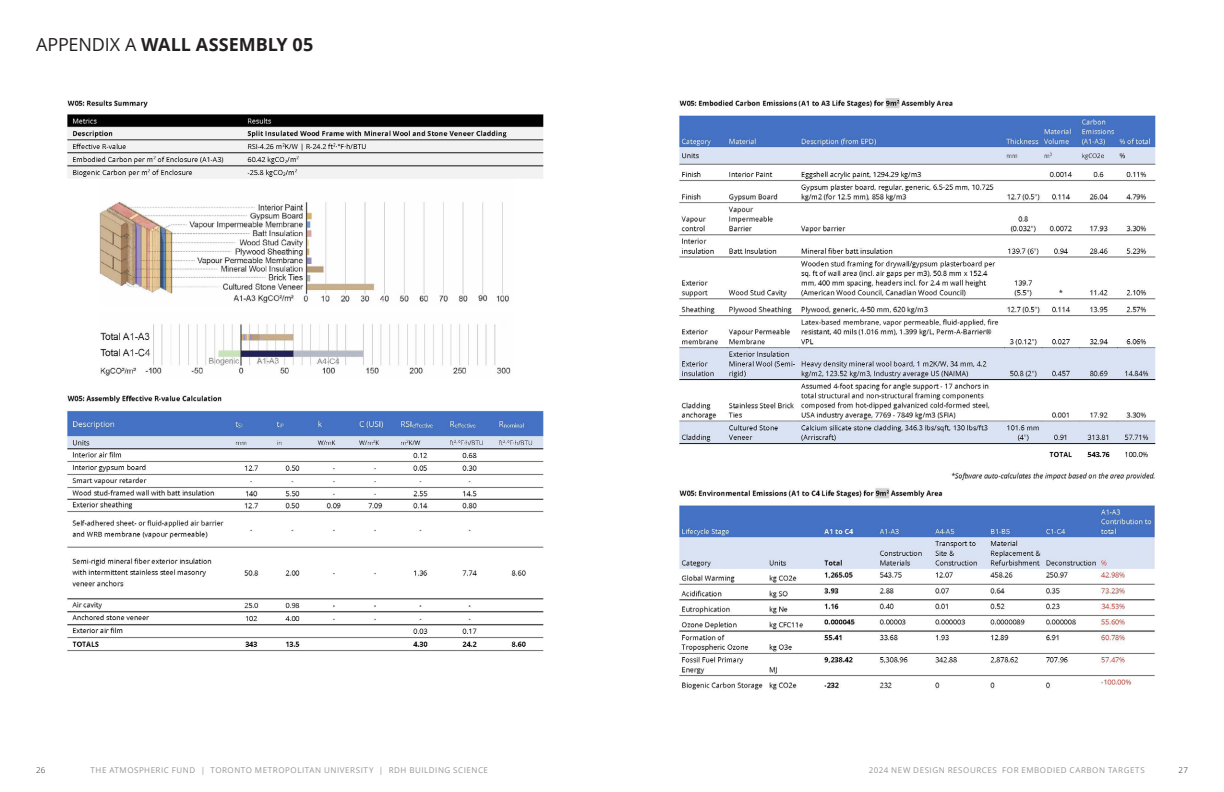
<style>
.page{position:relative;width:1224px;height:792px;background:#fff}
.page>*{position:absolute;margin:0;border:0;box-sizing:border-box;transform-origin:0 0}
.t1{font:700 18px "Open Sans";color:#231f20}
.t2{font:8px "Open Sans";letter-spacing:.07em;color:#939598}
.t3{font:300 8px "Open Sans";color:#231f20}
.s1{font-weight:400}
</style>
<div class="page">
<img style="left:67px;top:100px;width:477px;height:552px">
<img style="left:678px;top:98px;width:478px;height:592px">
<p class="t1" style="left:36px;top:32px;width:279px"><span class="s1">APPENDIX A</span> WALL ASSEMBLY 05</p>
<p class="t3" style="left:36px;top:765px;width:11px">26</p>
<p class="t2" style="left:91px;top:765px;width:399px">THE ATMOSPHERIC FUND | TORONTO METROPOLITAN UNIVERSITY | RDH BUILDING SCIENCE</p>
<p class="t2" style="left:869px;top:765px;width:278px">2024 NEW DESIGN RESOURCES FOR EMBODIED CARBON TARGETS</p>
<p class="t3" style="left:1179px;top:765px;width:11px">27</p>
</div>
